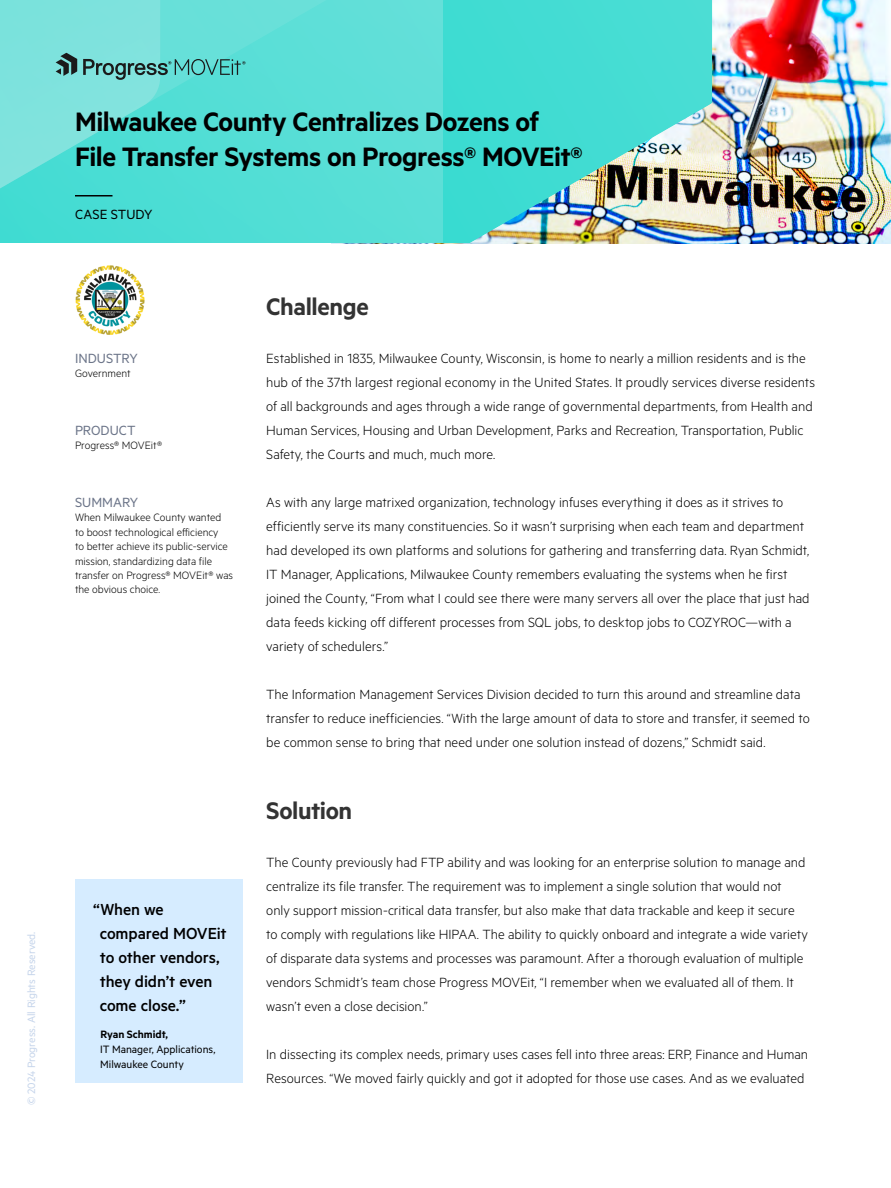
<style>
.page{position:relative;width:891px;height:1188px;background:#fff}
.page>*{position:absolute;margin:0;border:0;box-sizing:border-box;transform-origin:0 0}
.t1{font:600 30px/34.5px "Metric";letter-spacing:-.015em;color:#000101}
.t2{font:600 27px "Metric";letter-spacing:-.015em;color:#333}
.t3{font:500 18px/24px "Metric";letter-spacing:-.005em;color:#000}
.t4{font:300 15px/24px "Metric";color:#000}
.t5{font:15px "Metric";color:#6c7589}
.t6{font:15px "Metric";color:#000101}
.t7{font:300 12px/14.4px "Metric";color:#000}
.t8{font:12px/15px "Metric";color:#000}
.t9{font:12px "Metric";color:#c6d5eb}
.t10{font:600 12px "Metric";color:#000}
</style>
<div class="page">
<img style="left:712px;top:0;width:179px;height:243px">
<svg style="left:442px;top:0;width:270px;height:243px;background:#5dd1c7"></svg>
<div style="left:0;top:0;width:442px;height:243px;background:linear-gradient(to bottom,#63dfd8,#52ded5)"></div>
<svg style="left:0;top:0;width:246px;height:235px;background:#61dbd4"></svg>
<img style="left:75px;top:265px;width:69px;height:70px">
<hr style="left:75px;top:195px;width:37px;height:1px;background:#000101">
<div style="left:75px;top:879px;width:167px;height:204px;background:#d6ecff"></div>
<p class="t9" style="left:24px;top:1105px;width:175px;rotate:-90deg">© 2024 Progress. All Rights Reserved.</p>
<h1 class="t1" style="left:75px;top:104px;width:509px">Milwaukee County Centralizes Dozens of<br>File Transfer Systems on Progress® MOVEit®</h1>
<p class="t6" style="left:75px;top:206px;width:79px">CASE STUDY</p>
<p class="t5" style="left:75px;top:350px;width:64px">INDUSTRY</p>
<p class="t7" style="left:75px;top:366px;width:57px">Government</p>
<p class="t5" style="left:75px;top:422px;width:62px">PRODUCT</p>
<p class="t7" style="left:75px;top:438px;width:89px">Progress® MOVEit®</p>
<p class="t5" style="left:75px;top:494px;width:65px">SUMMARY</p>
<p class="t7" style="left:75px;top:510px;width:160px">When Milwaukee County wanted to boost technological efficiency<br>to better achieve its public-service mission, standardizing data file transfer on Progress® MOVEit® was the obvious choice.</p>
<p class="t3" style="left:100px;top:897px;width:128px;text-indent:-6px">“When we compared MOVEit to other vendors, they didn’t even come close.”</p>
<p class="t10" style="left:100px;top:1027px;width:69px">Ryan Schmidt,</p>
<p class="t8" style="left:100px;top:1041px;width:117px">IT Manager, Applications,<br>Milwaukee County</p>
<h2 class="t2" style="left:266px;top:291px;width:104px">Challenge</h2>
<p class="t4" style="left:266px;top:346px;width:550px">Established in 1835, Milwaukee County, Wisconsin, is home to nearly a million residents and is the hub of the 37th largest regional economy in the United States. It proudly services diverse residents of all backgrounds and ages through a wide range of governmental departments, from Health and Human Services, Housing and Urban Development, Parks and Recreation, Transportation, Public Safety, the Courts and much, much more.</p>
<p class="t4" style="left:266px;top:490px;width:545px">As with any large matrixed organization, technology infuses everything it does as it strives to efficiently serve its many constituencies. So it wasn’t surprising when each team and department had developed its own platforms and solutions for gathering and transferring data. Ryan Schmidt, IT Manager, Applications, Milwaukee County remembers evaluating the systems when he first joined the County, “From what I could see there were many servers all over the place that just had data feeds kicking off different processes from SQL jobs, to desktop jobs to COZYROC—with a variety of schedulers.”</p>
<p class="t4" style="left:266px;top:682px;width:545px">The Information Management Services Division decided to turn this around and streamline data transfer to reduce inefficiencies. “With the large amount of data to store and transfer, it seemed to be common sense to bring that need under one solution instead of dozens,” Schmidt said.</p>
<h2 class="t2" style="left:266px;top:795px;width:87px">Solution</h2>
<p class="t4" style="left:266px;top:850px;width:543px">The County previously had FTP ability and was looking for an enterprise solution to manage and centralize its file transfer. The requirement was to implement a single solution that would not only support mission-critical data transfer, but also make that data trackable and keep it secure to comply with regulations like HIPAA. The ability to quickly onboard and integrate a wide variety of disparate data systems and processes was paramount. After a thorough evaluation of multiple vendors Schmidt’s team chose Progress MOVEit, “I remember when we evaluated all of them. It wasn’t even a close decision.”</p>
<p class="t4" style="left:266px;top:1042px;width:543px">In dissecting its complex needs, primary uses cases fell into three areas: ERP, Finance and Human<br>Resources. “We moved fairly quickly and got it adopted for those use cases. And as we evaluated</p>
</div>
